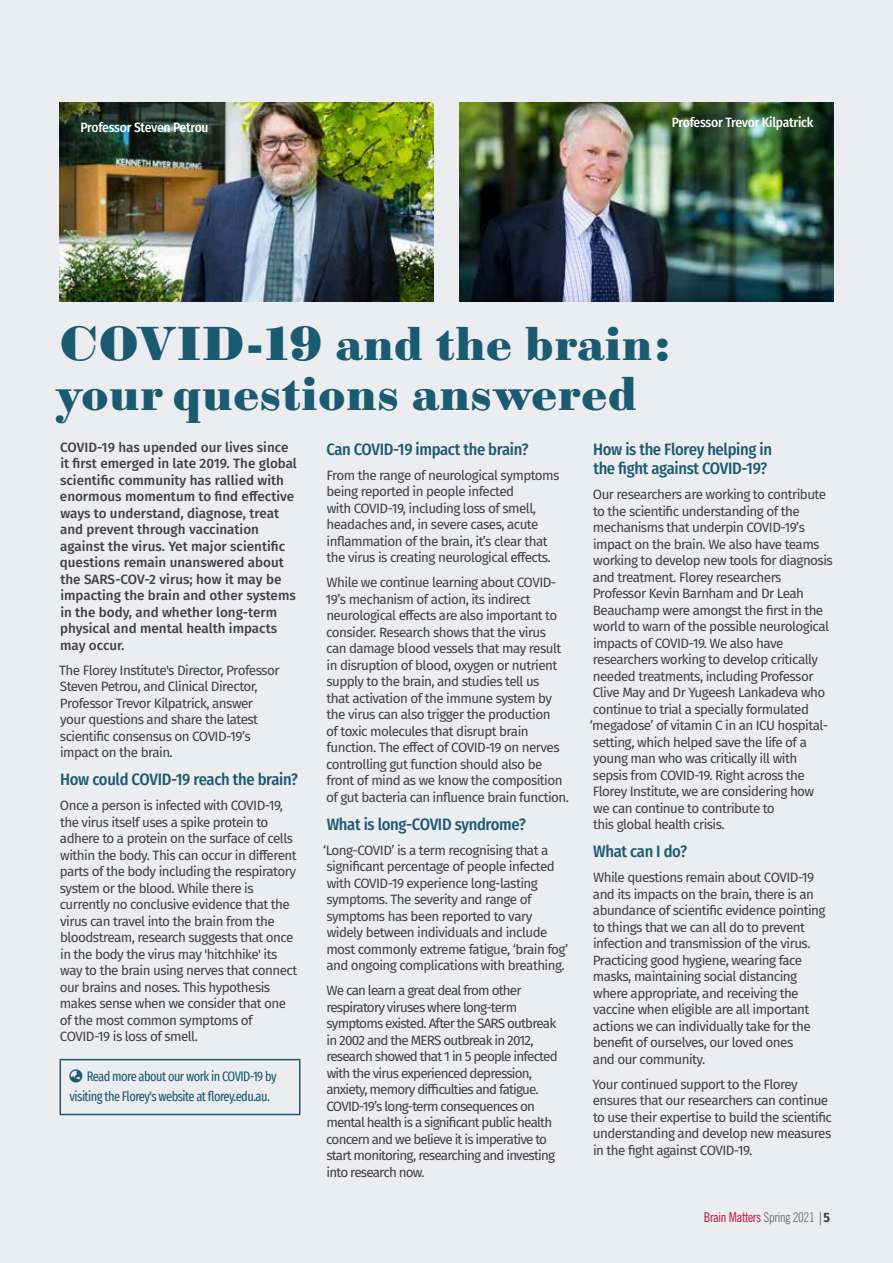
<style>
.page{position:relative;width:893px;height:1263px;background:#ecedf0}
.page>*{position:absolute;margin:0;border:0;box-sizing:border-box;transform-origin:0 0}
.t1{font:48px/49.8px "Sybarite Small";letter-spacing:.02em;color:#1b5b71}
.t2{font:500 16.5px/19.5px "Fira Sans Condensed";letter-spacing:-.02em;color:#1b5b71}
.t3{font:13.5px/16.5px "Fira Sans";letter-spacing:-.04em;color:#414042}
.t4{font:13.5px/16.5px "Fira Sans";letter-spacing:-.06em;color:#414042}
.t5{font:500 13.5px/16.5px "Fira Sans";color:#414042}
.t6{font:extra-condensed 13.5px/19.5px "Fira Sans";letter-spacing:-.04em;color:#1b5b71}
.t7{font:500 13.5px "Fira Sans Condensed";letter-spacing:-.02em;color:#fff}
.t8{font:condensed 13.5px "News Gothic BT";letter-spacing:-.02em;color:#c41039}
.s1{color:#757779}
.s2{font-stretch:extra-condensed;color:#414042}
.s3{font-family:"Fira Sans Condensed";font-weight:700;font-stretch:normal;color:#414042}
</style>
<div class="page">
<div style="left:60px;top:1059px;width:240px;height:56px;border:2px solid #1b5b71"></div>
<img style="left:60px;top:102px;width:374px;height:199px">
<img style="left:459px;top:102px;width:374px;height:199px">
<p class="t7" style="left:81px;top:116px;width:130px">Professor Steven Petrou</p>
<p class="t7" style="left:672px;top:112px;width:143px">Professor Trevor Kilpatrick</p>
<h1 class="t1" style="left:56px;top:319px;width:618px">COVID-19 and the brain: your questions answered</h1>
<p class="t5" style="left:60px;top:438px;width:239px">COVID-19 has upended our lives since it first emerged in late 2019. The global scientific community has rallied with enormous momentum to find effective ways to understand, diagnose, treat and prevent through vaccination against the virus. Yet major scientific questions remain unanswered about the SARS-COV-2 virus; how it may be impacting the brain and other systems in the body, and whether long-term physical and mental health impacts may occur.</p>
<p class="t3" style="left:59px;top:661px;width:222px">The Florey Institute's Director, Professor Steven Petrou, and Clinical Director, Professor Trevor Kilpatrick, answer your questions and share the latest scientific consensus on COVID-19’s impact on the brain.</p>
<p class="t2" style="left:60px;top:769px;width:239px">How could COVID-19 reach the brain?</p>
<p class="t3" style="left:60px;top:797px;width:239px">Once a person is infected with COVID-19, the virus itself uses a spike protein to adhere to a protein on the surface of cells within the body. This can occur in different parts of the body including the respiratory system or the blood. While there is currently no conclusive evidence that the virus can travel into the brain from the bloodstream, research suggests that once in the body the virus may 'hitchhike' its way to the brain using nerves that connect our brains and noses. This hypothesis makes sense when we consider that one of the most common symptoms of COVID-19 is loss of smell.</p>
<p class="t2" style="left:326px;top:439px;width:204px">Can COVID-19 impact the brain?</p>
<p class="t3" style="left:326px;top:467px;width:234px">From the range of neurological symptoms being reported in people infected<br>with COVID-19, including loss of smell, headaches and, in severe cases, acute inflammation of the brain, it’s clear that the virus is creating neurological effects.</p>
<p class="t3" style="left:326px;top:574px;width:245px">While we continue learning about COVID-19’s mechanism of action, its indirect neurological effects are also important to consider. Research shows that the virus can damage blood vessels that may result in disruption of blood, oxygen or nutrient supply to the brain, and studies tell us<br>that activation of the immune system by the virus can also trigger the production<br>of toxic molecules that disrupt brain function. The effect of COVID-19 on nerves controlling gut function should also be front of mind as we know the composition of gut bacteria can influence brain function.</p>
<p class="t2" style="left:327px;top:814px;width:201px">What is long-COVID syndrome?</p>
<p class="t3" style="left:323px;top:842px;width:246px">‘Long-COVID’ is a term recognising that a significant percentage of people infected with COVID-19 experience long-lasting symptoms. The severity and range of symptoms has been reported to vary widely between individuals and include most commonly extreme fatigue, ‘brain fog’ and ongoing complications with breathing.</p>
<p class="t4" style="left:326px;top:982px;width:233px">We can learn a great deal from other respiratory viruses where long-term symptoms existed. After the SARS outbreak in 2002 and the MERS outbreak in 2012, research showed that 1 in 5 people infected with the virus experienced depression, anxiety, memory difficulties and fatigue.<br>COVID-19’s long-term consequences on mental health is a significant public health concern and we believe it is imperative to start monitoring, researching and investing into research now.</p>
<p class="t2" style="left:593px;top:439px;width:180px">How is the Florey helping in the fight against COVID-19?</p>
<p class="t3" style="left:590px;top:486px;width:245px">Our researchers are working to contribute to the scientific understanding of the mechanisms that underpin COVID-19’s impact on the brain. We also have teams working to develop new tools for diagnosis and treatment. Florey researchers Professor Kevin Barnham and Dr Leah Beauchamp were amongst the first in the world to warn of the possible neurological impacts of COVID-19. We also have researchers working to develop critically needed treatments, including Professor Clive May and Dr Yugeesh Lankadeva who continue to trial a specially formulated ‘megadose’ of vitamin C in an ICU hospital&shy;setting, which helped save the life of a young man who was critically ill with<br>sepsis from COVID-19. Right across the Florey Institute, we are considering how<br>we can continue to contribute to<br>this global health crisis.</p>
<p class="t2" style="left:593px;top:841px;width:96px">What can I do?</p>
<p class="t3" style="left:593px;top:869px;width:234px">While questions remain about COVID-19 and its impacts on the brain, there is an abundance of scientific evidence pointing to things that we can all do to prevent infection and transmission of the virus.<br>Practicing good hygiene, wearing face masks, maintaining social distancing where appropriate, and receiving the vaccine when eligible are all important actions we can individually take for the benefit of ourselves, our loved ones<br>and our community.</p>
<p class="t3" style="left:592px;top:1075px;width:241px">Your continued support to the Florey ensures that our researchers can continue to use their expertise to build the scientific understanding and develop new measures in the fight against COVID-19.</p>
<p class="t6" style="left:70px;top:1067px;width:209px">●□▲ Read more about our work in COVID-19 by visiting the Florey's website at florey.edu.au.</p>
<p class="t8" style="left:704px;top:1208px;width:128px">Brain Matters <span class="s1">Spring 2021</span> <span class="s2">|</span><span class="s3">5</span></p>
</div>
